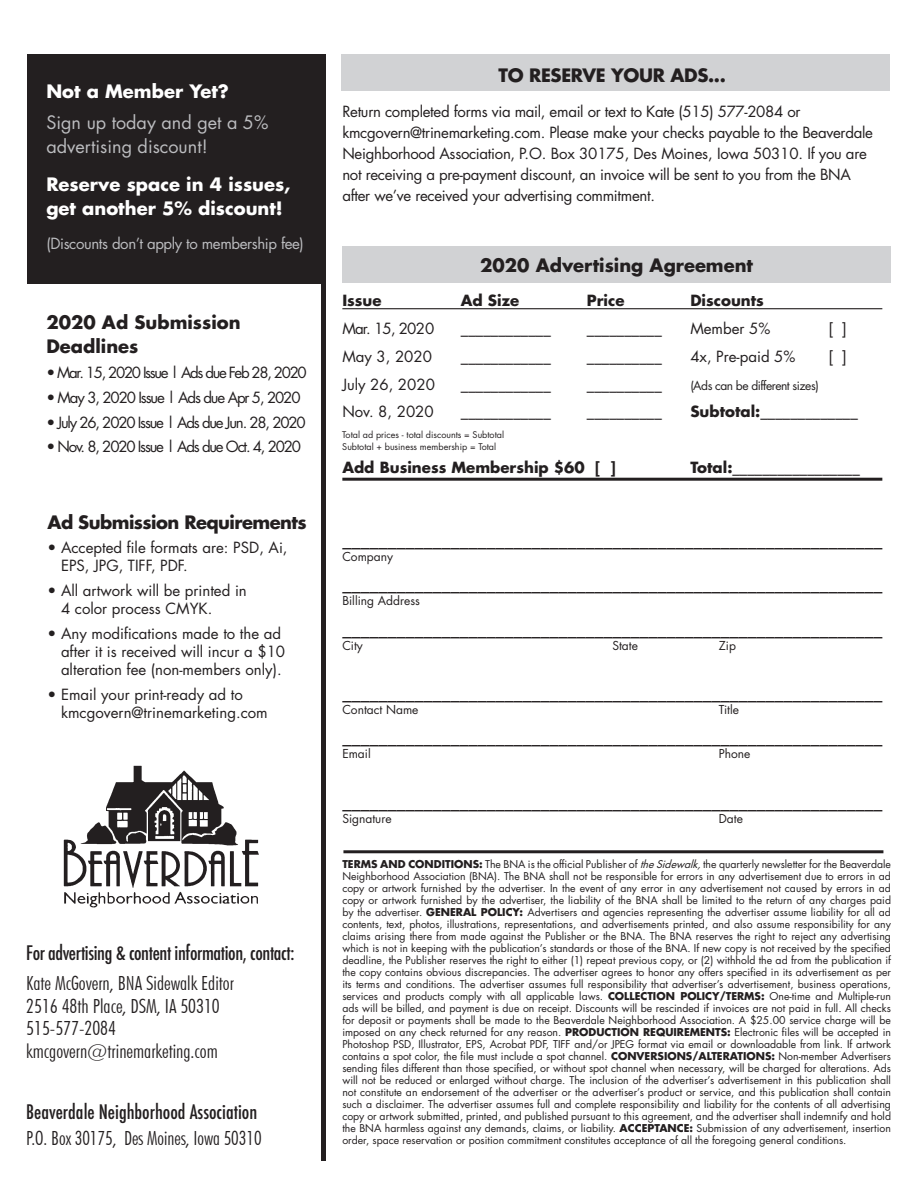
<style>
.page{position:relative;width:918px;height:1188px;background:#fff}
.page>*{position:absolute;margin:0;border:0;box-sizing:border-box;transform-origin:0 0}
.t1{font:300 condensed 19.5px/22.5px "Futura BT";color:#231f20;scale:1.04 1}
.t2{font:500 condensed 19.5px "Futura";letter-spacing:-.02em;color:#231f20}
.t3{font:500 condensed 19.5px "Futura";color:#231f20}
.t4{font:300 condensed 19.5px "Futura BT";color:#231f20}
.t5{font:18px "Futura";color:#231f20}
.t6{font:700 18px/24px "Futura";color:#fff}
.t7{font:700 18px/24px "Futura";color:#231f20}
.t8{font:18px/24px "Futura";color:#bcbdc0}
.t9{font:700 18px "Futura";letter-spacing:-.03em;color:#231f20}
.t10{font:700 18px "Futura";letter-spacing:-.02em;color:#231f20}
.t11{font:15px/21px "Futura";letter-spacing:-.02em;color:#231f20}
.t12{font:15px/18px "Futura";color:#231f20}
.t13{font:700 15px "Futura";color:#231f20}
.t14{font:15px "Futura";letter-spacing:-.08em;color:#231f20}
.t15{font:15px "Futura";letter-spacing:-.025em;color:#bcbdc0}
.t16{font:15px "Futura";letter-spacing:-.09em;color:#231f20}
.t17{font:15px "Futura";letter-spacing:-.075em;color:#231f20}
.t18{font:15px "Futura";letter-spacing:-.05em;color:#231f20}
.t19{font:12px "Futura";color:#231f20}
.t20{font:12px "Futura";letter-spacing:-.04em;color:#231f20}
.t21{font:10.5px/12px "Futura";color:#231f20;text-align:justify}
.t22{font:9px "Futura";color:#231f20}
.s1{font-weight:700}
.s2{font-style:italic}
</style>
<div class="page">
<div style="left:27px;top:54px;width:295px;height:229px;background:#231f20"></div>
<hr style="left:322px;top:54px;width:4px;height:1107px;background:#231f20">
<div style="left:342px;top:247px;width:549px;height:36px;background:#d1d2d4"></div>
<hr style="left:342px;top:308px;width:540px;height:1px;background:#231f20">
<hr style="left:342px;top:478px;width:540px;height:3px;background:#231f20">
<img style="left:63px;top:765px;width:196px;height:143px">
<div style="left:341px;top:54px;width:549px;height:37px;background:#d1d2d4"></div>
<hr style="left:343px;top:850px;width:540px;height:3px;background:#231f20">
<p class="t6" style="left:46px;top:79px;width:184px">Not a Member Yet?</p>
<p class="t8" style="left:46px;top:110px;width:223px">Sign up today and get a 5% advertising discount!</p>
<p class="t6" style="left:46px;top:171px;width:246px">Reserve space in 4 issues, get another 5% discount!</p>
<p class="t15" style="left:46px;top:233px;width:259px">(Discounts don’t apply to membership fee)</p>
<p class="t7" style="left:46px;top:310px;width:196px">2020 Ad Submission<br>Deadlines</p>
<p class="t16" style="left:46px;top:362px;width:262px">• Mar. 15, 2020 Issue | Ads due Feb 28, 2020</p>
<p class="t17" style="left:46px;top:387px;width:256px">• May 3, 2020 Issue | Ads due Apr 5, 2020</p>
<p class="t14" style="left:46px;top:412px;width:261px">• July 26, 2020 Issue | Ads due Jun. 28, 2020</p>
<p class="t14" style="left:46px;top:436px;width:256px">• Nov. 8, 2020 Issue | Ads due Oct. 4, 2020</p>
<p class="t9" style="left:48px;top:509px;width:261px">Ad Submission Requirements</p>
<p class="t12" style="left:61px;top:539px;width:228px;text-indent:-14px">• Accepted file formats are: PSD, Ai,<br>EPS, JPG, TIFF, PDF.</p>
<p class="t12" style="left:61px;top:582px;width:187px;text-indent:-14px">• All artwork will be printed in<br>4 color process CMYK.</p>
<p class="t12" style="left:61px;top:624px;width:226px;text-indent:-14px">• Any modifications made to the ad after it is received will incur a $10 alteration fee (non-members only).</p>
<p class="t12" style="left:61px;top:685px;width:208px;text-indent:-14px">• Email your print-ready ad to kmcgovern@trinemarketing.com</p>
<p class="t2" style="left:26px;top:941px;width:270px">For advertising &amp; content information, contact:</p>
<p class="t1" style="left:26px;top:972px;width:201px">Kate McGovern, BNA Sidewalk Editor</p>
<p class="t1" style="left:26px;top:995px;width:188px">2516 48th Place, DSM, IA 50310</p>
<p class="t1" style="left:26px;top:1017px;width:186px">515-577-2084 kmcgovern@trinemarketing.com</p>
<p class="t3" style="left:26px;top:1099px;width:233px">Beaverdale Neighborhood Association</p>
<p class="t4" style="left:26px;top:1126px;width:237px">P.O. Box 30175, Des Moines, Iowa 50310</p>
<p class="t10" style="left:499px;top:63px;width:229px">TO RESERVE YOUR ADS...</p>
<p class="t11" style="left:342px;top:101px;width:532px">Return completed forms via mail, email or text to Kate (515) 577-2084 or kmcgovern@trinemarketing.com. Please make your checks payable to the Beaverdale Neighborhood Association, P.O. Box 30175, Des Moines, Iowa 50310. If you are not receiving a pre-payment discount, an invoice will be sent to you from the BNA after we’ve received your advertising commitment.</p>
<p class="t7" style="left:480px;top:253px;width:274px">2020 Advertising Agreement</p>
<p class="t13" style="left:342px;top:290px;width:41px">Issue</p>
<p class="t13" style="left:461px;top:290px;width:60px">Ad Size</p>
<p class="t13" style="left:587px;top:290px;width:39px">Price</p>
<p class="t13" style="left:690px;top:290px;width:75px">Discounts</p>
<p class="t18" style="left:342px;top:318px;width:93px">Mar. 15, 2020</p>
<p class="t11" style="left:461px;top:318px;width:91px">____________</p>
<p class="t11" style="left:587px;top:318px;width:76px">__________</p>
<p class="t11" style="left:690px;top:318px;width:82px">Member 5%</p>
<p class="t11" style="left:828px;top:318px;width:20px">[ ]</p>
<p class="t11" style="left:342px;top:346px;width:91px">May 3, 2020</p>
<p class="t11" style="left:461px;top:346px;width:91px">____________</p>
<p class="t11" style="left:587px;top:346px;width:76px">__________</p>
<p class="t12" style="left:690px;top:347px;width:107px">4x, Pre-paid 5%</p>
<p class="t11" style="left:828px;top:346px;width:20px">[ ]</p>
<p class="t12" style="left:342px;top:375px;width:94px">July 26, 2020</p>
<p class="t11" style="left:461px;top:374px;width:91px">____________</p>
<p class="t11" style="left:587px;top:374px;width:76px">__________</p>
<p class="t20" style="left:690px;top:377px;width:130px">(Ads can be different sizes)</p>
<p class="t11" style="left:342px;top:401px;width:93px">Nov. 8, 2020</p>
<p class="t11" style="left:461px;top:401px;width:91px">____________</p>
<p class="t11" style="left:587px;top:401px;width:76px">__________</p>
<p class="t13" style="left:690px;top:401px;width:169px">Subtotal:_____________</p>
<p class="t22" style="left:342px;top:428px;width:163px">Total ad prices - total discounts = Subtotal</p>
<p class="t22" style="left:342px;top:440px;width:155px">Subtotal + business membership = Total</p>
<p class="t13" style="left:342px;top:457px;width:275px">Add Business Membership $60 [ ]</p>
<p class="t13" style="left:690px;top:457px;width:171px">Total:_________________</p>
<p class="t5" style="left:342px;top:527px;width:541px">____________________________________________________________</p>
<p class="t19" style="left:342px;top:548px;width:52px">Company</p>
<p class="t19" style="left:342px;top:593px;width:79px">Billing Address</p>
<p class="t19" style="left:342px;top:637px;width:22px">City</p>
<p class="t19" style="left:612px;top:637px;width:27px">State</p>
<p class="t19" style="left:719px;top:637px;width:19px">Zip</p>
<p class="t5" style="left:342px;top:571px;width:541px">____________________________________________________________</p>
<p class="t5" style="left:342px;top:616px;width:541px">____________________________________________________________</p>
<p class="t5" style="left:342px;top:680px;width:541px">____________________________________________________________</p>
<p class="t19" style="left:342px;top:701px;width:78px">Contact Name</p>
<p class="t19" style="left:719px;top:701px;width:22px">Title</p>
<p class="t19" style="left:342px;top:746px;width:30px">Email</p>
<p class="t19" style="left:719px;top:746px;width:33px">Phone</p>
<p class="t5" style="left:342px;top:724px;width:541px">____________________________________________________________</p>
<p class="t5" style="left:342px;top:789px;width:541px">____________________________________________________________</p>
<p class="t19" style="left:342px;top:810px;width:51px">Signature</p>
<p class="t19" style="left:719px;top:810px;width:26px">Date</p>
<p class="t21" style="left:342px;top:858px;width:550px"><span class="s1">TERMS AND CONDITIONS:</span> The BNA is the official Publisher of <span class="s2">theSidewalk,</span>the quarterly newsletter for the Beaverdale Neighborhood Association (BNA). The BNA shall not be responsible for errors in any advertisement due to errors in ad copy or artwork furnished by the advertiser. In the event of any error in any advertisement not caused by errors in ad copy or artwork furnished by the advertiser, the liability of the BNA shall be limited to the return of any charges paid by the advertiser. <span class="s1">GENERAL POLICY:</span> Advertisers and agencies representing the advertiser assume liability for all ad contents, text, photos, illustrations, representations, and advertisements printed, and also assume responsibility for any claims arising there from made against the Publisher or the BNA. The BNA reserves the right to reject any advertising which is not in keeping with the publication’s standards or those of the BNA. If new copy is not received by the specified deadline, the Publisher reserves the right to either (1) repeat previous copy, or (2) withhold the ad from the publication if the copy contains obvious discrepancies. The advertiser agrees to honor any offers specified in its advertisement as per its terms and conditions. The advertiser assumes full responsibility that advertiser’s advertisement, business operations, services and products comply with all applicable laws. <span class="s1">COLLECTION POLICY/TERMS:</span> One-time and Multiple-run ads will be billed, and payment is due on receipt. Discounts will be rescinded if invoices are not paid in full. All checks for deposit or payments shall be made to the Beaverdale Neighborhood Association. A $25.00 service charge will be imposed on any check returned for any reason. <span class="s1">PRODUCTION REQUIREMENTS:</span> Electronic files will be accepted in Photoshop PSD, Illustrator, EPS, Acrobat PDF, TIFF and/or JPEG format via email or downloadable from link. If artwork contains a spot color, the file must include a spot channel. <span class="s1">CONVERSIONS/ALTERATIONS:</span> Non-member Advertisers sending files different than those specified, or without spot channel when necessary, will be charged for alterations. Ads will not be reduced or enlarged without charge. The inclusion of the advertiser’s advertisement in this publication shall not constitute an endorsement of the advertiser or the advertiser’s product or service, and this publication shall contain such a disclaimer. The advertiser assumes full and complete responsibility and liability for the contents of all advertising copy or artwork submitted, printed, and published pursuant to this agreement, and the advertiser shall indemnify and hold the BNA harmless against any demands, claims, or liability. <span class="s1">ACCEPTANCE:</span> Submission of any advertisement, insertion order, space reservation or position commitment constitutes acceptance of all the foregoing general conditions.</p>
</div>
